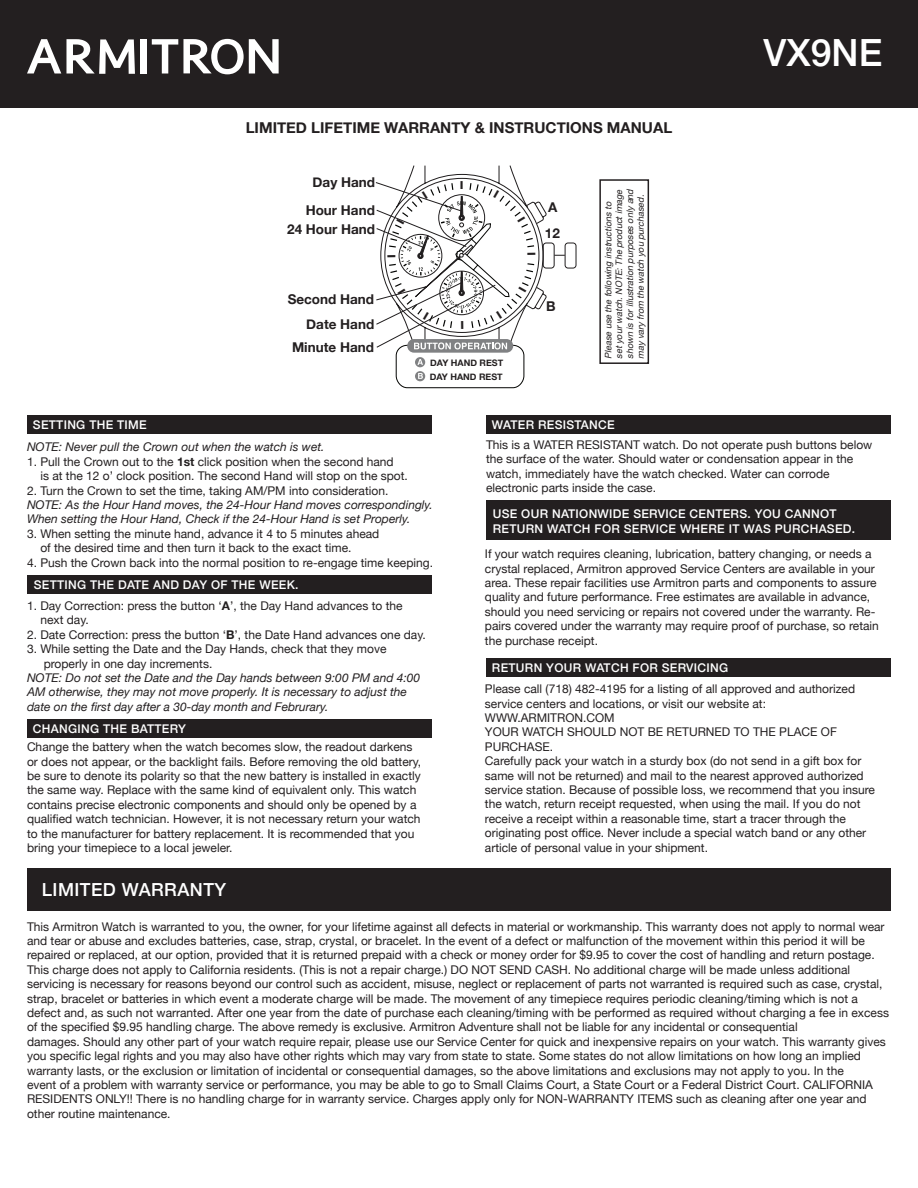
<style>
.page{position:relative;width:918px;height:1188px;background:#fff}
.page>*{position:absolute;margin:0;border:0;box-sizing:border-box;transform-origin:0 0}
.t1{font:500 37.5px "Helvetica Neue";color:#fff}
.t2{font:500 18px "Helvetica Neue";letter-spacing:.025em;color:#fff}
.t3{font:700 15px "Helvetica Neue";color:#231f20}
.t4{font:700 13.5px "Helvetica Neue";color:#231f20}
.t5{font:12px/14.4px "Helvetica Neue";color:#231f20}
.t6{font:italic 12px/14.4px "Helvetica Neue";color:#231f20}
.t7{font:500 12px "Helvetica Neue";letter-spacing:.025em;color:#fff}
.t8{font:11.7px "Myriad Pro";color:#231f20;scale:2.06 1}
.t9{font:italic 9px/10.8px "Helvetica Neue";color:#231f20}
.t10{font:700 9px "Helvetica Neue";color:#231f20}
.s1{font-weight:700}
</style>
<div class="page">
<div style="left:27px;top:416px;width:405px;height:18px;background:#231f20"></div>
<div style="left:27px;top:576px;width:405px;height:18px;background:#231f20"></div>
<div style="left:27px;top:868px;width:864px;height:43px;background:#231f20"></div>
<div style="left:486px;top:416px;width:405px;height:18px;background:#231f20"></div>
<div style="left:27px;top:719px;width:405px;height:19px;background:#231f20"></div>
<div style="left:486px;top:659px;width:405px;height:18px;background:#231f20"></div>
<div style="left:486px;top:500px;width:405px;height:40px;background:#231f20"></div>
<div style="left:0;top:0;width:918px;height:108px;background:#231f20"></div>
<div style="left:543px;top:242px;width:12px;height:27px;border:1px solid #201d1e;border-radius:3px"></div>
<div style="left:565px;top:242px;width:12px;height:27px;border:1px solid #201d1e;border-radius:3px"></div>
<div style="left:140px;top:39px;width:7px;height:35px;background:#fff"></div>
<svg style="left:152px;top:39px;width:127px;height:35px"></svg>
<svg style="left:27px;top:39px;width:108px;height:35px"></svg>
<div style="left:599px;top:179px;width:50px;height:185px;border:2px solid #231f20"></div>
<svg style="left:375px;top:165px;width:173px;height:224px"></svg>
<p class="t7" style="left:33px;top:415px;width:115px">SETTING THE TIME</p>
<p class="t3" style="left:246px;top:116px;width:428px">LIMITED LIFETIME WARRANTY &amp; INSTRUCTIONS MANUAL</p>
<p class="t4" style="left:313px;top:172px;width:64px">Day Hand</p>
<p class="t4" style="left:306px;top:199px;width:71px">Hour Hand</p>
<p class="t4" style="left:287px;top:219px;width:90px">24 Hour Hand</p>
<p class="t4" style="left:288px;top:288px;width:88px">Second Hand</p>
<p class="t4" style="left:306px;top:314px;width:70px">Date Hand</p>
<p class="t4" style="left:292px;top:337px;width:83px">Minute Hand</p>
<p class="t8" style="left:459px;top:178px;width:4px">I</p>
<p class="t10" style="left:430px;top:356px;width:75px">DAY HAND REST</p>
<p class="t10" style="left:430px;top:369px;width:75px">DAY HAND REST</p>
<p class="t4" style="left:548px;top:197px;width:11px">A</p>
<p class="t4" style="left:545px;top:222px;width:17px">12</p>
<p class="t4" style="left:546px;top:296px;width:11px">B</p>
<p class="t9" style="left:603px;top:359px;width:174px;rotate:-90deg">Pleaseusethefollowinginstructionsto setyourwatch.NOTE:Theproductimage shownisforillustrationpurposesonlyand mayvaryfrom thewatchyoupurchased.</p>
<p class="t7" style="left:492px;top:415px;width:124px">WATER RESISTANCE</p>
<p class="t1" style="left:764px;top:23px;width:120px">VX9NE</p>
<p class="t6" style="left:27px;top:441px;width:299px">NOTE: Never pull the Crown out when the watch is wet.</p>
<p class="t5" style="left:27px;top:455px;width:368px">1. Pull the Crown out to the <span class="s1">1st</span> click position when the second hand</p>
<p class="t5" style="left:40px;top:469px;width:369px">is at the 12 o’ clock position. The second Hand will stop on the spot.</p>
<p class="t5" style="left:27px;top:484px;width:363px">2. Turn the Crown to set the time, taking AM/PM into consideration.</p>
<p class="t6" style="left:27px;top:498px;width:407px">NOTE: As the Hour Hand moves, the 24-Hour Hand moves correspondingly.<br>When setting the Hour Hand, Check if the 24-Hour Hand is set Properly.</p>
<p class="t5" style="left:27px;top:527px;width:354px">3. When setting the minute hand, advance it 4 to 5 minutes ahead</p>
<p class="t5" style="left:40px;top:541px;width:313px">of the desired time and then turn it back to the exact time.</p>
<p class="t5" style="left:27px;top:556px;width:408px">4. Push the Crown back into the normal position to re-engage time keeping.</p>
<p class="t5" style="left:27px;top:599px;width:377px">1. Day Correction: press the button ‘<span class="s1">A</span>’, the Day Hand advances to the</p>
<p class="t5" style="left:40px;top:614px;width:50px">next day.</p>
<p class="t5" style="left:27px;top:628px;width:400px">2. Date Correction: press the button ‘<span class="s1">B</span>’, the Date Hand advances one day.</p>
<p class="t5" style="left:27px;top:642px;width:361px">3. While setting the Date and the Day Hands, check that they move</p>
<p class="t5" style="left:44px;top:657px;width:170px">properly in one day increments.</p>
<p class="t6" style="left:27px;top:671px;width:395px">NOTE: Do not set the Date and the Day hands between 9:00 PM and 4:00<br>AM otherwise, they may not move properly. It is necessary to adjust the date on the first day after a 30-day month and Februrary.</p>
<p class="t7" style="left:34px;top:576px;width:266px">SETTING THE DATE AND DAY OF THE WEEK.</p>
<p class="t7" style="left:33px;top:719px;width:154px">CHANGING THE BATTERY</p>
<p class="t5" style="left:27px;top:740px;width:396px">Change the battery when the watch becomes slow, the readout darkens or does not appear, or the backlight fails. Before removing the old battery, be sure to denote its polarity so that the new battery is installed in exactly the same way. Replace with the same kind of equivalent only. This watch contains precise electronic components and should only be opened by a qualified watch technician. However, it is not necessary return your watch to the manufacturer for battery replacement. It is recommended that you bring your timepiece to a local jeweler.</p>
<p class="t2" style="left:42px;top:875px;width:186px">LIMITED WARRANTY</p>
<p class="t5" style="left:486px;top:438px;width:388px">This is a WATER RESISTANT watch. Do not operate push buttons below the surface of the water. Should water or condensation appear in the watch, immediately have the watch checked. Water can corrode</p>
<p class="t5" style="left:486px;top:481px;width:172px">electronic parts inside the case.</p>
<p class="t7" style="left:493px;top:504px;width:345px">USE OUR NATIONWIDE SERVICE CENTERS. YOU CANNOT</p>
<p class="t7" style="left:493px;top:519px;width:364px">RETURN WATCH FOR SERVICE WHERE IT WAS PURCHASED.</p>
<p class="t5" style="left:485px;top:547px;width:396px">If your watch requires cleaning, lubrication, battery changing, or needs a crystal replaced, Armitron approved Service Centers are available in your area. These repair facilities use Armitron parts and components to assure quality and future performance. Free estimates are available in advance, should you need servicing or repairs not covered under the warranty. Re&shy;pairs covered under the warranty may require proof of purchase, so retain the purchase receipt.</p>
<p class="t7" style="left:492px;top:658px;width:238px">RETURN YOUR WATCH FOR SERVICING</p>
<p class="t5" style="left:485px;top:682px;width:372px">Please call (718) 482-4195 for a listing of all approved and authorized</p>
<p class="t5" style="left:485px;top:697px;width:283px">service centers and locations, or visit our website at:<br>WWW.ARMITRON.COM</p>
<p class="t5" style="left:485px;top:726px;width:353px">YOUR WATCH SHOULD NOT BE RETURNED TO THE PLACE OF<br>PURCHASE.</p>
<p class="t5" style="left:485px;top:754px;width:392px">Carefully pack your watch in a sturdy box (do not send in a gift box for same will not be returned) and mail to the nearest approved authorized service station. Because of possible loss, we recommend that you insure the watch, return receipt requested, when using the mail. If you do not receive a receipt within a reasonable time, start a tracer through the originating post office. Never include a special watch band or any other article of personal value in your shipment.</p>
<p class="t5" style="left:27px;top:920px;width:864px">This Armitron Watch is warranted to you, the owner, for your lifetime against all defects in material or workmanship. This warranty does not apply to normal wear and tear or abuse and excludes batteries, case, strap, crystal, or bracelet. In the event of a defect or malfunction of the movement within this period it will be repaired or replaced, at our option, provided that it is returned prepaid with a check or money order for $9.95 to cover the cost of handling and return postage.<br>This charge does not apply to California residents. (This is not a repair charge.) DO NOT SEND CASH. No additional charge will be made unless additional servicing is necessary for reasons beyond our control such as accident, misuse, neglect or replacement of parts not warranted is required such as case, crystal, strap, bracelet or batteries in which event a moderate charge will be made. The movement of any timepiece requires periodic cleaning/timing which is not a defect and, as such not warranted. After one year from the date of purchase each cleaning/timing with be performed as required without charging a fee in excess of the specified $9.95 handling charge. The above remedy is exclusive. Armitron Adventure shall not be liable for any incidental or consequential</p>
<p class="t5" style="left:27px;top:1035px;width:860px">damages. Should any other part of your watch require repair, please use our Service Center for quick and inexpensive repairs on your watch. This warranty gives you specific legal rights and you may also have other rights which may vary from state to state. Some states do not allow limitations on how long an implied</p>
<p class="t5" style="left:27px;top:1064px;width:848px">warranty lasts, or the exclusion or limitation of incidental or consequential damages, so the above limitations and exclusions may not apply to you. In the event of a problem with warranty service or performance, you may be able to go to Small Claims Court, a State Court or a Federal District Court. CALIFORNIA RESIDENTS ONLY!! There is no handling charge for in warranty service. Charges apply only for NON-WARRANTY ITEMS such as cleaning after one year and other routine maintenance.</p>
</div>
